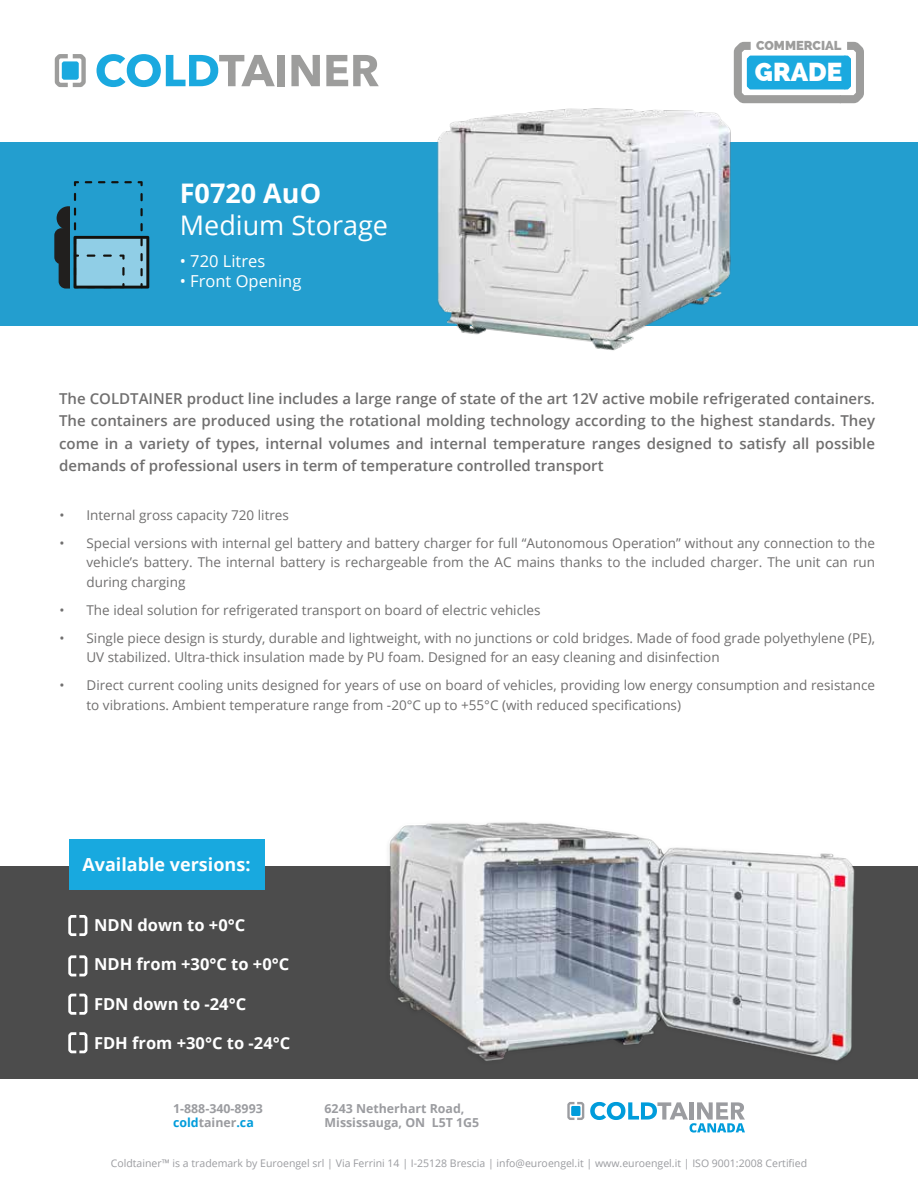
<style>
.page{position:relative;width:918px;height:1188px;background:#fff}
.page>*{position:absolute;margin:0;border:0;box-sizing:border-box;transform-origin:0 0}
.t1{font:27px "Open Sans";color:#fff}
.t2{font:700 27px "Open Sans";color:#fff}
.t3{font:800 25.95px "Raleway";color:#fff}
.t4{font:700 18px "Open Sans";color:#fff}
.t5{font:700 16.5px "Open Sans";color:#fff}
.t6{font:16.5px "Open Sans";color:#fff}
.t7{font:600 15px/22.5px "Open Sans";color:#706f6f;text-align:justify}
.t8{font:13.5px/19.5px "Open Sans";color:#706f6f}
.t9{font:800 13.05px "Raleway";color:#9d9d9c}
.t10{font:700 12.45px "Open Sans";color:#9b9ca0}
.t11{font:700 12.45px "Open Sans";color:#009cdb}
.t12{font:10.5px "Open Sans";color:#9b9ca0}
.s1{color:#9b9ca0}
</style>
<div class="page">
<div style="left:0;top:866px;width:918px;height:212px;background:#4c4c4c"></div>
<svg style="left:68px;top:915px;width:19px;height:21px"></svg>
<svg style="left:68px;top:955px;width:19px;height:21px"></svg>
<svg style="left:68px;top:994px;width:19px;height:21px"></svg>
<svg style="left:68px;top:1032px;width:19px;height:21px"></svg>
<img style="left:364px;top:822px;width:519px;height:296px">
<div style="left:0;top:142px;width:918px;height:183px;background:#239ecf"></div>
<svg style="left:74px;top:181px;width:5px;height:5px"></svg>
<svg style="left:85px;top:181px;width:7px;height:2px"></svg>
<svg style="left:98px;top:181px;width:7px;height:2px"></svg>
<svg style="left:111px;top:181px;width:21px;height:2px"></svg>
<svg style="left:138px;top:181px;width:5px;height:5px"></svg>
<svg style="left:54px;top:193px;width:95px;height:96px"></svg>
<svg style="left:55px;top:54px;width:31px;height:33px"></svg>
<svg style="left:97px;top:54px;width:178px;height:33px"></svg>
<div style="left:277px;top:55px;width:8px;height:31px;background:#9d9d9c"></div>
<svg style="left:291px;top:55px;width:29px;height:31px"></svg>
<svg style="left:326px;top:55px;width:53px;height:31px"></svg>
<svg style="left:734px;top:42px;width:130px;height:61px"></svg>
<img style="left:409px;top:93px;width:338px;height:258px">
<div style="left:69px;top:839px;width:195px;height:51px;background:#18a9df"></div>
<svg style="left:567px;top:1102px;width:17px;height:18px"></svg>
<svg style="left:590px;top:1102px;width:155px;height:31px"></svg>
<h1 class="t2" style="left:180px;top:174px;width:143px">F0720 AuO</h1>
<h1 class="t1" style="left:180px;top:207px;width:210px">Medium Storage</h1>
<p class="t6" style="left:180px;top:250px;width:87px">• 720 Litres</p>
<p class="t6" style="left:180px;top:269px;width:123px">• Front Opening</p>
<p class="t9" style="left:756px;top:37px;width:87px">COMMERCIAL</p>
<h2 class="t3" style="left:755px;top:57px;width:89px">GRADE</h2>
<p class="t7" style="left:59px;top:387px;width:818px">The COLDTAINER product line includes a large range of state of the art 12V active mobile refrigerated containers.<br>The containers are produced using the rotational molding technology according to the highest standards. They come in a variety of types, internal volumes and internal temperature ranges designed to satisfy all possible demands of professional users in term of temperature controlled transport</p>
<p class="t8" style="left:60px;top:505px;width:231px">• Internal gross capacity 720 litres</p>
<p class="t8" style="left:87px;top:533px;width:790px;text-align:justify;text-indent:-27px">• Special versions with internal gel battery and battery charger for full “Autonomous Operation” without any connection to the vehicle’s battery. The internal battery is rechargeable from the AC mains thanks to the included charger. The unit can run during charging</p>
<p class="t8" style="left:60px;top:600px;width:483px">• The ideal solution for refrigerated transport on board of electric vehicles</p>
<p class="t8" style="left:86px;top:628px;width:790px;text-indent:-27px">• Single piece design is sturdy, durable and lightweight, with no junctions or cold bridges. Made of food grade polyethylene (PE),<br>UV stabilized. Ultra-thick insulation made by PU foam. Designed for an easy cleaning and disinfection</p>
<p class="t8" style="left:87px;top:675px;width:790px;text-indent:-27px">• Direct current cooling units designed for years of use on board of vehicles, providing low energy consumption and resistance to vibrations. Ambient temperature range from -20°C up to +55°C (with reduced specifications)</p>
<h3 class="t4" style="left:82px;top:852px;width:170px">Available versions:</h3>
<p class="t5" style="left:94px;top:913px;width:153px">NDN down to +0°C</p>
<p class="t5" style="left:94px;top:953px;width:197px">NDH from +30°C to +0°C</p>
<p class="t5" style="left:94px;top:992px;width:154px">FDN down to -24°C</p>
<p class="t5" style="left:94px;top:1032px;width:198px">FDH from +30°C to -24°C</p>
<p class="t10" style="left:173px;top:1100px;width:91px">1-888-340-8993</p>
<p class="t11" style="left:173px;top:1114px;width:82px">cold<span class="s1">tainer</span>.ca</p>
<p class="t10" style="left:325px;top:1100px;width:141px">6243 Netherhart Road,</p>
<p class="t10" style="left:325px;top:1114px;width:156px">Mississauga, ON L5T 1G5</p>
<p class="t12" style="left:111px;top:1156px;width:698px">Coldtainer™ is a trademark by Euroengel srl | Via Ferrini 14 | I-25128 Brescia | info@euroengel.it | www.euroengel.it | ISO 9001:2008 Certified</p>
</div>
